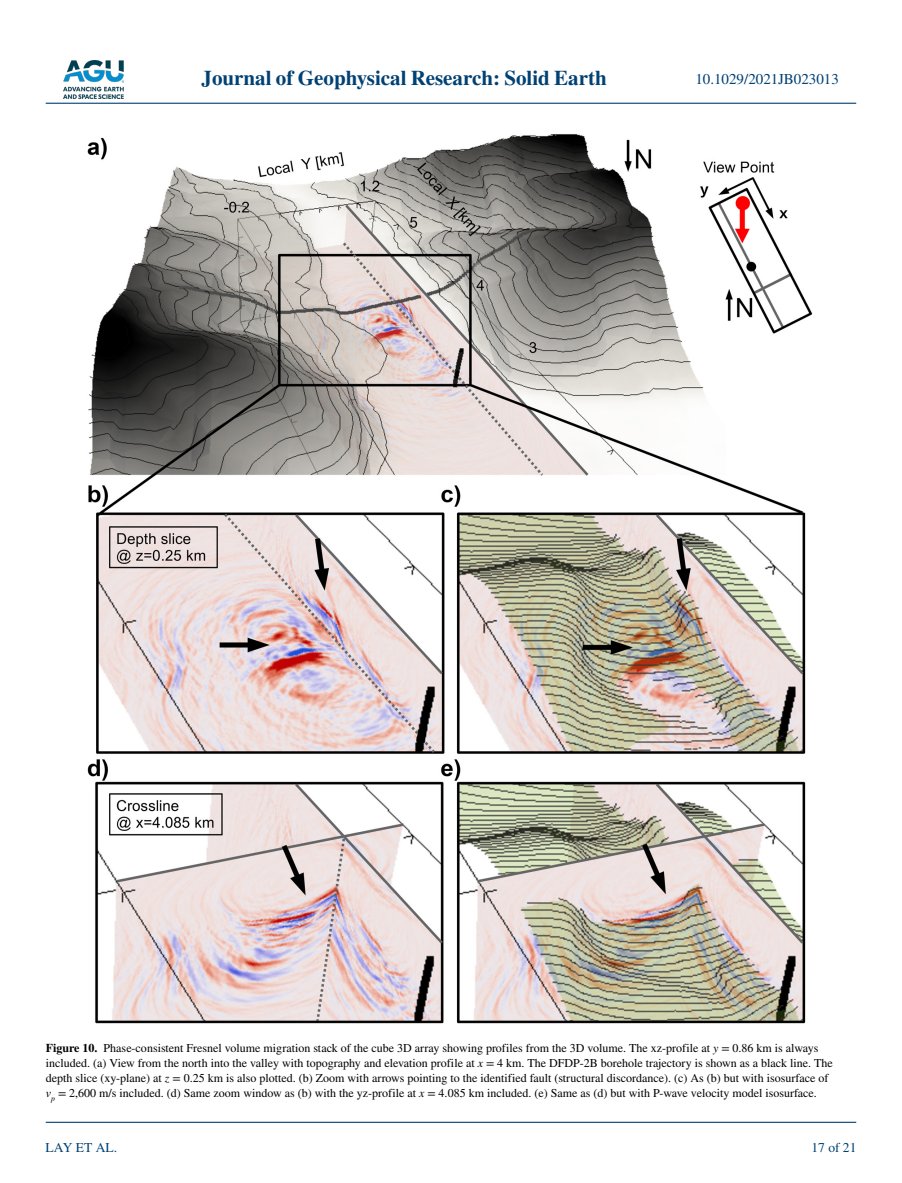
<style>
.page{position:relative;width:902px;height:1183px;background:#fff}
.page>*{position:absolute;margin:0;border:0;box-sizing:border-box;transform-origin:0 0}
.t1{font:700 21px "STIX";color:#004174}
.t2{font:15px "STIX";color:#004174}
.t3{font:13.5px "STIX";color:#004174}
.t4{font:12px/15px "STIX";color:#000}
.s1{font-weight:700}
.s2{font-style:italic}
</style>
<div class="page">
<img style="left:63px;top:60px;width:60px;height:39px">
<hr style="left:46px;top:103px;width:810px;height:1px;background:#004174">
<hr style="left:46px;top:1121px;width:810px;height:1px;background:#004174">
<img style="left:88px;top:134px;width:724px;height:888px">
<h1 class="t1" style="left:201px;top:66px;width:407px">Journal of Geophysical Research: Solid Earth</h1>
<p class="t2" style="left:695px;top:69px;width:145px">10.1029/2021JB023013</p>
<p class="t4" style="left:46px;top:1040px;width:788px"><span class="s1">Figure 10.</span> Phase-consistent Fresnel volume migration stack of the cube 3D array showing profiles from the 3D volume. The xz-profile at <span class="s2">y</span> = 0.86 km is always included. (a) View from the north into the valley with topography and elevation profile at <span class="s2">x</span> = 4 km. The DFDP-2B borehole trajectory is shown as a black line. The depth slice (xy-plane) at <span class="s2">z</span> = 0.25 km is also plotted. (b) Zoom with arrows pointing to the identified fault (structural discordance). (c) As (b) but with isosurface of <span class="s2">v</span><sub>p</sub> = 2,600 m/s included. (d) Same zoom window as (b) with the yz-profile at <span class="s2">x</span> = 4.085 km included. (e) Same as (d) but with P-wave velocity model isosurface.</p>
<p class="t3" style="left:45px;top:1138px;width:73px">LAY ET AL.</p>
<p class="t3" style="left:811px;top:1138px;width:46px">17 of 21</p>
</div>
